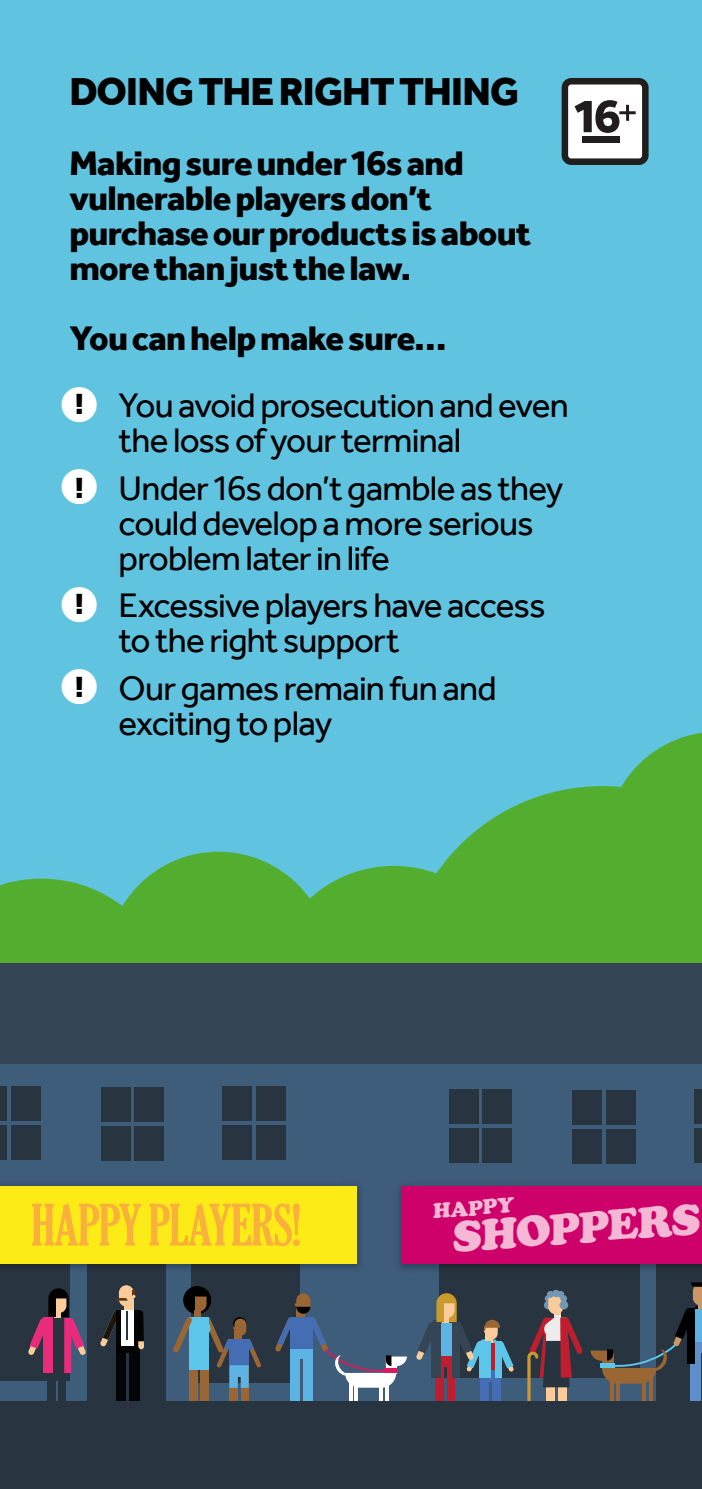
<style>
.page{position:relative;width:702px;height:1489px;background:#fff}
.page>*{position:absolute;margin:0;border:0;box-sizing:border-box;transform-origin:0 0}
.t1{font:extra-condensed 55.25px "Gloucester";letter-spacing:-.015em;color:#f9b03c}
.t2{font:900 44.5px "Cooper";color:#f4b8d5}
.t3{font:800 40px "TNL Effra";letter-spacing:-.02em;color:#000001}
.t4{font:35px/35px "TNL Effra";letter-spacing:-.025em;color:#000001}
.t5{font:800 35px/35px "TNL Effra";letter-spacing:-.02em;color:#000001}
.t6{font:800 30px "TNL Effra";color:#000001}
.t7{font:900 21.5px "Cooper";color:#f4b8d5}
.s1{color:#fff}
</style>
<div class="page">
<div style="left:0;top:0;width:702px;height:1488px;background:#60c3e0"></div>
<svg style="left:621px;top:732px;width:81px;height:54px"></svg>
<svg style="left:436px;top:786px;width:266px;height:177px;background:#54b042"></svg>
<div style="left:106px;top:851px;width:225px;height:225px;background:#53ae30;border-radius:50%"></div>
<svg style="left:0;top:878px;width:147px;height:85px;fill:#53ae30"></svg>
<div style="left:269px;top:865px;width:249px;height:249px;background:#53ae30;border-radius:50%"></div>
<div style="left:0;top:963px;width:702px;height:443px;background:#3e5d7b"></div>
<div style="left:0;top:963px;width:702px;height:101px;background:#354556"></div>
<div style="left:88px;top:1260px;width:78px;height:142px;background:#283541"></div>
<div style="left:191px;top:1260px;width:109px;height:122px;background:#283541"></div>
<div style="left:0;top:1259px;width:69px;height:121px;background:#283541"></div>
<div style="left:439px;top:1245px;width:200px;height:132px;background:#283541"></div>
<div style="left:655px;top:1259px;width:47px;height:148px;background:#283541"></div>
<div style="left:0;top:1124px;width:7px;height:35px;background:#283541"></div>
<div style="left:0;top:1086px;width:7px;height:34px;background:#283541"></div>
<div style="left:11px;top:1086px;width:29px;height:34px;background:#283541"></div>
<div style="left:11px;top:1124px;width:29px;height:35px;background:#283541"></div>
<div style="left:101px;top:1125px;width:29px;height:35px;background:#283541"></div>
<div style="left:101px;top:1087px;width:29px;height:34px;background:#283541"></div>
<div style="left:135px;top:1087px;width:29px;height:34px;background:#283541"></div>
<div style="left:135px;top:1125px;width:29px;height:35px;background:#283541"></div>
<div style="left:222px;top:1124px;width:29px;height:35px;background:#283541"></div>
<div style="left:222px;top:1086px;width:29px;height:34px;background:#283541"></div>
<div style="left:256px;top:1086px;width:29px;height:34px;background:#283541"></div>
<div style="left:256px;top:1124px;width:29px;height:35px;background:#283541"></div>
<div style="left:449px;top:1127px;width:29px;height:35px;background:#283541"></div>
<div style="left:449px;top:1089px;width:29px;height:34px;background:#283541"></div>
<div style="left:482px;top:1089px;width:30px;height:34px;background:#283541"></div>
<div style="left:482px;top:1127px;width:30px;height:35px;background:#283541"></div>
<div style="left:572px;top:1129px;width:29px;height:34px;background:#283541"></div>
<div style="left:572px;top:1090px;width:29px;height:34px;background:#283541"></div>
<div style="left:606px;top:1090px;width:29px;height:34px;background:#283541"></div>
<div style="left:606px;top:1129px;width:29px;height:34px;background:#283541"></div>
<div style="left:694px;top:1127px;width:8px;height:35px;background:#283541"></div>
<div style="left:694px;top:1089px;width:8px;height:34px;background:#283541"></div>
<img style="left:0;top:1185px;width:361px;height:91px">
<div style="left:0;top:1186px;width:357px;height:77px;background:#fdeb18"></div>
<img style="left:399px;top:1187px;width:303px;height:89px">
<div style="left:402px;top:1185px;width:300px;height:78px;background:#ce006a"></div>
<div style="left:480px;top:1372px;width:9px;height:35px;background:#456db4"></div>
<div style="left:492px;top:1369px;width:8px;height:37px;background:#456db4"></div>
<div style="left:480px;top:1369px;width:20px;height:12px;background:#456db4"></div>
<div style="left:479px;top:1341px;width:11px;height:37px;background:#5dc5ea"></div>
<div style="left:495px;top:1341px;width:6px;height:37px;background:#5dc5ea"></div>
<hr style="left:649px;top:1374px;width:3px;height:27px;background:#996634">
<hr style="left:642px;top:1374px;width:4px;height:27px;background:#996634">
<hr style="left:616px;top:1374px;width:3px;height:27px;background:#996634">
<hr style="left:610px;top:1374px;width:3px;height:27px;background:#996634">
<div style="left:690px;top:1342px;width:10px;height:60px;background:#5f8fca"></div>
<svg style="left:590px;top:1282px;width:112px;height:101px"></svg>
<svg style="left:544px;top:1294px;width:7px;height:7px"></svg>
<div style="left:544px;top:1300px;width:8px;height:9px;background:#7597b4;border-radius:50%"></div>
<div style="left:548px;top:1292px;width:15px;height:22px;background:#fbcb99;border-radius:8px"></div>
<div style="left:554px;top:1309px;width:6px;height:12px;background:#fbcb99"></div>
<div style="left:559px;top:1300px;width:9px;height:9px;background:#7597b4;border-radius:50%"></div>
<div style="left:560px;top:1294px;width:7px;height:7px;background:#7597b4;border-radius:50%"></div>
<div style="left:547px;top:1290px;width:7px;height:7px;background:#7597b4;border-radius:50%"></div>
<div style="left:552px;top:1289px;width:7px;height:7px;background:#7597b4;border-radius:50%"></div>
<div style="left:557px;top:1290px;width:7px;height:7px;background:#7597b4;border-radius:50%"></div>
<svg style="left:525px;top:1315px;width:57px;height:85px"></svg>
<div style="left:435px;top:1359px;width:8px;height:49px;background:#be1e2d"></div>
<div style="left:446px;top:1356px;width:8px;height:52px;background:#be1e2d"></div>
<svg style="left:416px;top:1293px;width:98px;height:78px"></svg>
<hr style="left:439px;top:1300px;width:4px;height:21px;background:#ca9a2c">
<div style="left:433px;top:1322px;width:24px;height:34px;background:#5db4e4"></div>
<div style="left:433px;top:1356px;width:24px;height:10px;background:#be1e2d"></div>
<div style="left:431px;top:1321px;width:10px;height:55px;background:#354556"></div>
<div style="left:452px;top:1321px;width:7px;height:55px;background:#354556"></div>
<div style="left:47px;top:1354px;width:8px;height:49px;background:#273440"></div>
<div style="left:58px;top:1351px;width:8px;height:52px;background:#273440"></div>
<svg style="left:28px;top:1288px;width:58px;height:84px"></svg>
<svg style="left:119px;top:1285px;width:15px;height:21px"></svg>
<div style="left:130px;top:1347px;width:10px;height:55px;background:#040506"></div>
<div style="left:116px;top:1343px;width:10px;height:59px;background:#040506"></div>
<div style="left:125px;top:1299px;width:9px;height:14px;background:#fbcb99"></div>
<svg style="left:100px;top:1310px;width:16px;height:36px"></svg>
<div style="left:116px;top:1310px;width:24px;height:43px;background:#040506"></div>
<div style="left:121px;top:1310px;width:13px;height:36px;background:#fff"></div>
<hr style="left:126px;top:1310px;width:2px;height:29px;background:#273440">
<svg style="left:116px;top:1287px;width:19px;height:13px"></svg>
<div style="left:296px;top:1293px;width:14px;height:20px;background:#996634;border-radius:7px"></div>
<div style="left:290px;top:1352px;width:10px;height:53px;background:#5db4e4"></div>
<div style="left:304px;top:1348px;width:9px;height:56px;background:#5db4e4"></div>
<hr style="left:349px;top:1378px;width:3px;height:26px;background:#fff">
<hr style="left:355px;top:1378px;width:3px;height:26px;background:#fff">
<hr style="left:379px;top:1378px;width:3px;height:26px;background:#fff">
<hr style="left:385px;top:1378px;width:3px;height:26px;background:#fff">
<svg style="left:275px;top:1302px;width:132px;height:85px"></svg>
<hr style="left:384px;top:1368px;width:13px;height:4px;background:#d91a5c">
<div style="left:229px;top:1367px;width:9px;height:34px;background:#996634"></div>
<div style="left:241px;top:1365px;width:7px;height:36px;background:#996634"></div>
<svg style="left:183px;top:1285px;width:28px;height:28px"></svg>
<svg style="left:192px;top:1289px;width:14px;height:22px"></svg>
<div style="left:189px;top:1346px;width:8px;height:55px;background:#996634"></div>
<div style="left:200px;top:1346px;width:9px;height:55px;background:#996634"></div>
<div style="left:194px;top:1306px;width:7px;height:12px;background:#996634"></div>
<svg style="left:204px;top:1317px;width:57px;height:70px"></svg>
<div style="left:189px;top:1316px;width:20px;height:53px;background:#5dc5ea"></div>
<svg style="left:173px;top:1316px;width:19px;height:36px"></svg>
<svg style="left:191px;top:1287px;width:17px;height:9px"></svg>
<hr style="left:190px;top:1294px;width:4px;height:15px;background:#000001">
<div style="left:196px;top:1320px;width:14px;height:15px;background:#5dc5ea;border-radius:50%"></div>
<svg style="left:138px;top:1310px;width:6px;height:39px"></svg>
<div style="left:0;top:1400px;width:702px;height:88px;background:#283541"></div>
<svg style="left:561px;top:78px;width:87px;height:87px;background:#a3a4a4"></svg>
<div style="left:582px;top:136px;width:37px;height:7px;background:#211d1e"></div>
<p class="t3" style="left:69px;top:66px;width:451px">DOING THE RIGHT THING</p>
<p class="t5" style="left:69px;top:145px;width:463px">Making sure under 16s and vulnerable players don’t purchase our products is about more than just the law.</p>
<p class="t5" style="left:69px;top:320px;width:378px">You can help make sure…</p>
<p class="t4" style="left:119px;top:388px;width:451px;text-indent:-57px"><span class="s1">■</span> You avoid prosecution and even the loss of your terminal</p>
<p class="t4" style="left:119px;top:470px;width:446px;text-indent:-57px"><span class="s1">■</span> Under 16s don’t gamble as they could develop a more serious problem later in life</p>
<p class="t4" style="left:119px;top:588px;width:428px;text-indent:-57px"><span class="s1">■</span> Excessive players have access to the right support</p>
<p class="t4" style="left:119px;top:670px;width:379px;text-indent:-57px"><span class="s1">■</span> Our games remain fun and exciting to play</p>
<p class="t6" style="left:75px;top:385px;width:11px">!</p>
<p class="t6" style="left:75px;top:469px;width:11px">!</p>
<p class="t6" style="left:75px;top:585px;width:11px">!</p>
<p class="t6" style="left:75px;top:668px;width:11px">!</p>
<p class="t7" style="left:431px;top:1198px;width:83px;rotate:-4deg">HAPPY</p>
<h1 class="t1" style="left:31px;top:1193px;width:272px">HAPPY PLAYERS!</h1>
<p class="t2" style="left:450px;top:1210px;width:250px;rotate:-4deg">SHOPPERS</p>
</div>
